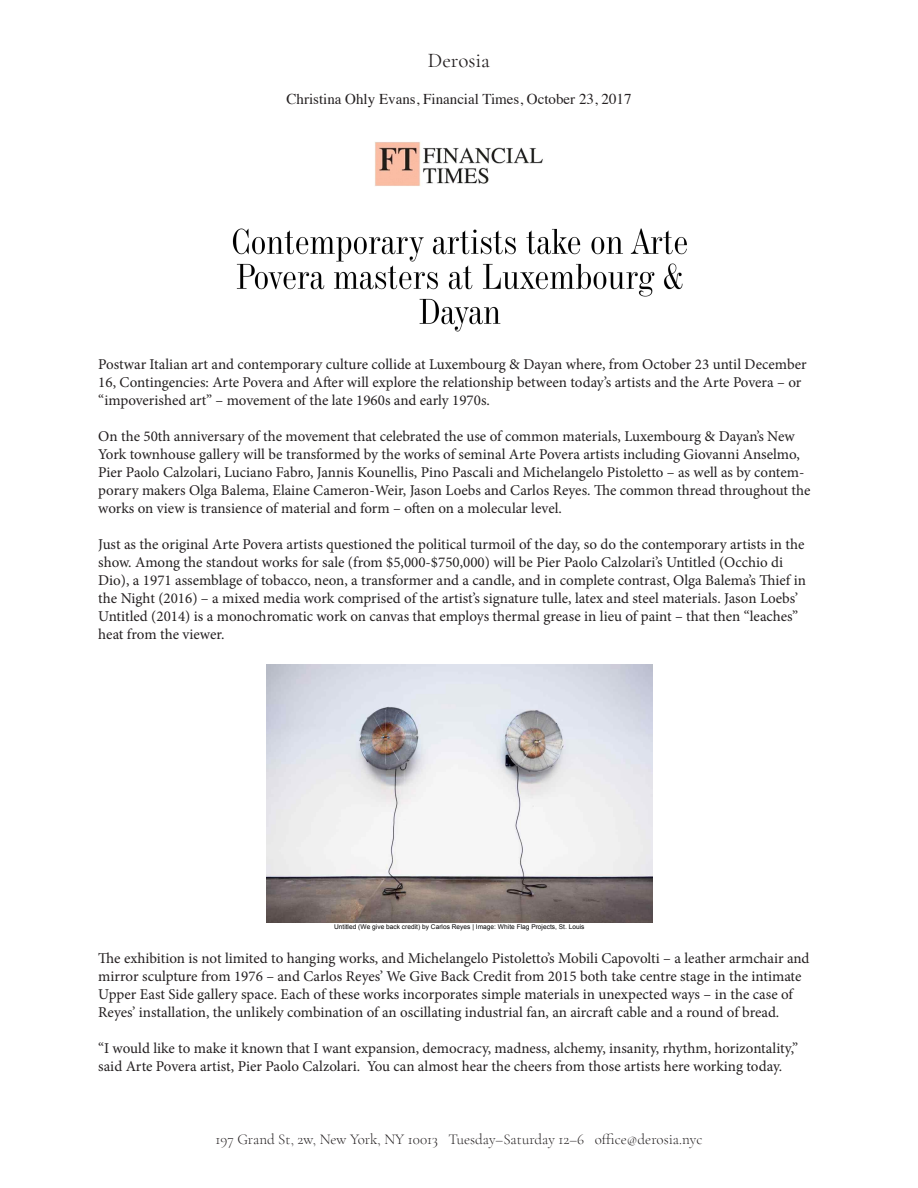
<style>
.page{position:relative;width:918px;height:1188px;background:#fff}
.page>*{position:absolute;margin:0;border:0;box-sizing:border-box;transform-origin:0 0}
.t1{font:21px "Cormorant Garamond";color:#231f20}
.t2{font:19.5px "Bodega Logotype";color:#231f20}
.t3{font:15px/18px "Minion Pro";color:#231f20}
.t4{font:300 15px "Cormorant Garamond";color:#231f20}
.t5{font:300 15px "Helvetica";color:#231f20}
.t6{font:15px "Times";color:#231f20}
.t7{font:11.85px/14px "Arial";letter-spacing:.005em;color:#000}
.t8{font:6.6px "Arial";letter-spacing:.005em;color:#000}
.s1{font-style:italic}
.s2{color:#a89757}
</style>
<div class="page">
<img style="left:266px;top:665px;width:386px;height:257px">
<img style="left:374px;top:142px;width:169px;height:44px">
<img style="left:232px;top:228px;width:455px;height:104px">
<p class="t2" style="left:428px;top:47px;width:64px">bodeGB</p>
<p class="t5" style="left:270px;top:85px;width:379px">Christina Ohly Evans, Financial Times, October 23, 2017</p>
<h1 class="t1" style="left:428px;top:48px;width:64px">Derosia</h1>
<p class="t6" style="left:287px;top:84px;width:190px">Chr stina Ohly Evans, Financ a</p>
<p class="t6" style="left:519px;top:84px;width:114px">, October 23, 2017</p>
<p class="t3" style="left:98px;top:355px;width:710px">Postwar Italian art and contemporary culture collide at Luxembourg &amp; Dayan where, from October 23 until December<br>16, Contingencies: Arte Povera and After will explore the relationship between today’s artists and the Arte Povera – or “impoverished art” – movement of the late 1960s and early 1970s.</p>
<p class="t3" style="left:98px;top:427px;width:714px">On the 50th anniversary of the movement that celebrated the use of common materials, Luxembourg &amp; Dayan’s New York townhouse gallery will be transformed by the works of seminal Arte Povera artists including Giovanni Anselmo, Pier Paolo Calzolari, Luciano Fabro, Jannis Kounellis, Pino Pascali and Michelangelo Pistoletto – as well as by contem&shy;porary makers Olga Balema, Elaine Cameron-Weir, Jason Loebs and Carlos Reyes. The common thread throughout the works on view is transience of material and form – often on a molecular level.</p>
<p class="t3" style="left:98px;top:535px;width:709px">Just as the original Arte Povera artists questioned the political turmoil of the day, so do the contemporary artists in the show. Among the standout works for sale (from $5,000-$750,000) will be Pier Paolo Calzolari’s Untitled (Occhio di Dio), a 1971 assemblage of tobacco, neon, a transformer and a candle, and in complete contrast, Olga Balema’s Thief in the Night (2016) – a mixed media work comprised of the artist’s signature tulle, latex and steel materials. Jason Loebs’ Untitled (2014) is a monochromatic work on canvas that employs thermal grease in lieu of paint – that then “leaches” heat from the viewer.</p>
<p class="t7" style="left:266px;top:557px;width:364px">The exhibition is not limited to hanging works, and Michelangelo<br>Pistoletto’s <span class="s1">Mobili capovolti</span> – a leather <span class="s2">armchair</span> and mirror sculpture</p>
<p class="t7" style="left:266px;top:612px;width:387px">Each of these works incorporates simple materials in unexpected ways –</p>
<p class="t8" style="left:334px;top:922px;width:252px">Untitled (We give back credit) by Carlos Reyes | Image: White Flag Projects, St. Louis</p>
<p class="t7" style="left:266px;top:951px;width:362px">“I would like to make it known that I want expansion, democracy, madness, alchemy, insanity, rhythm, horizontality,” said Arte Povera</p>
<p class="t7" style="left:266px;top:992px;width:141px">artists here working today.</p>
<p class="t3" style="left:98px;top:949px;width:713px">The exhibition is not limited to hanging works, and Michelangelo Pistoletto’s Mobili Capovolti – a leather armchair and mirror sculpture from 1976 – and Carlos Reyes’ We Give Back Credit from 2015 both take centre stage in the intimate Upper East Side gallery space. Each of these works incorporates simple materials in unexpected ways – in the case of Reyes’ installation, the unlikely combination of an oscillating industrial fan, an aircraft cable and a round of bread.</p>
<p class="t3" style="left:98px;top:1039px;width:701px">“I would like to make it known that I want expansion, democracy, madness, alchemy, insanity, rhythm, horizontality,” said Arte Povera artist, Pier Paolo Calzolari. You can almost hear the cheers from those artists here working today.</p>
<p class="t4" style="left:215px;top:1130px;width:489px">197 Grand St, 2w, New York, NY 10013 Tuesday–Saturday 12–6 office@derosia.nyc</p>
</div>
